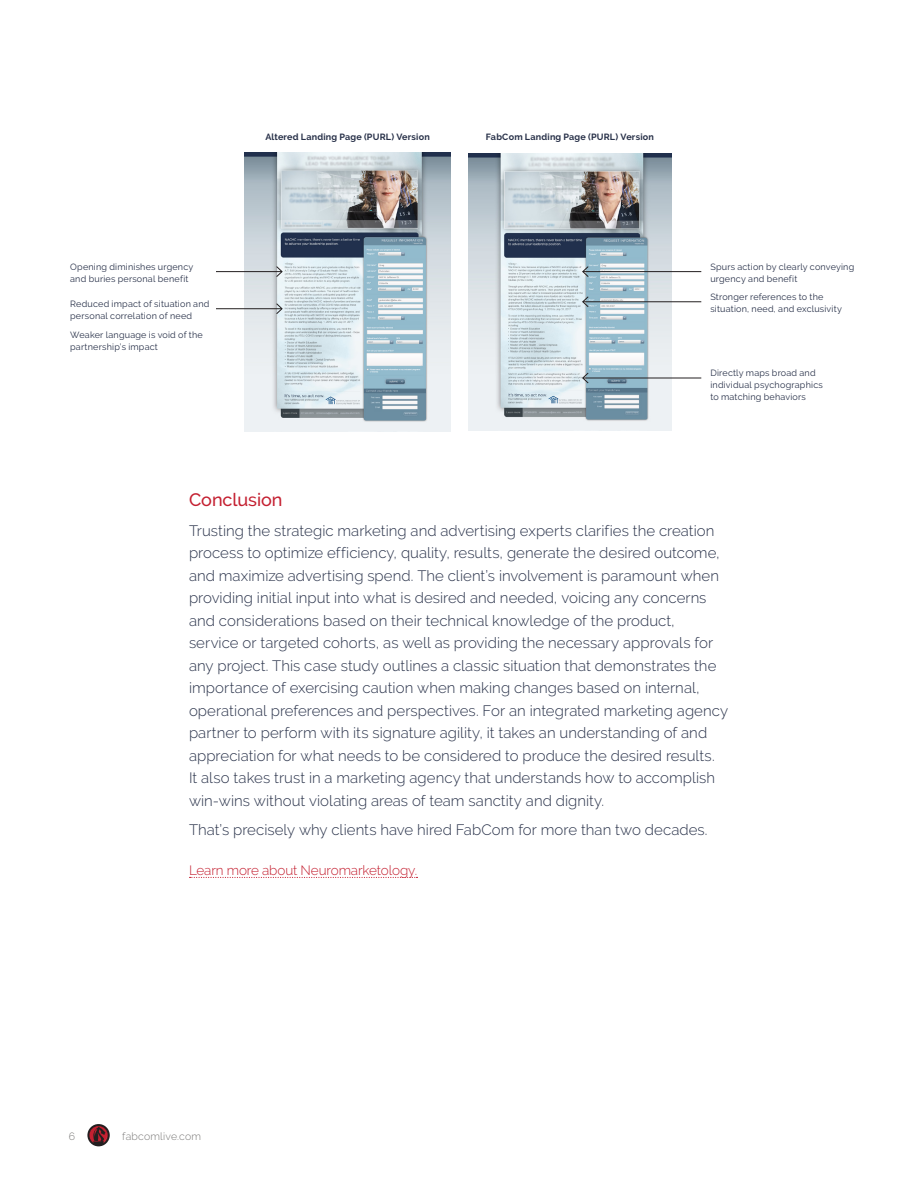
<style>
.page{position:relative;width:918px;height:1188px;background:#fff}
.page>*{position:absolute;margin:0;border:0;box-sizing:border-box;transform-origin:0 0}
.t1{font:500 18px "Raleway";letter-spacing:-.005em;color:#c42031}
.t2{font:300 15px/22.5px "Raleway";letter-spacing:.005em;color:#283149}
.t3{font:300 13.5px "Raleway";letter-spacing:-.005em;color:#c42031}
.t4{font:300 10.5px "Raleway";letter-spacing:.015em;color:#797877}
.t5{font:9px/12px "Raleway";letter-spacing:.025em;color:#283149}
.t6{font:700 9px "Raleway";letter-spacing:.025em;color:#283149}
</style>
<div class="page">
<svg style="left:87px;top:1124px;width:23px;height:22px"></svg>
<img style="left:245px;top:152px;width:205px;height:280px">
<img style="left:468px;top:154px;width:203px;height:277px">
<hr style="left:583px;top:271px;width:118px;height:1px;background:#231f20">
<svg style="left:581px;top:265px;width:9px;height:13px"></svg>
<hr style="left:216px;top:271px;width:66px;height:1px;background:#231f20">
<svg style="left:275px;top:265px;width:8px;height:13px"></svg>
<hr style="left:583px;top:301px;width:118px;height:1px;background:#231f20">
<svg style="left:581px;top:295px;width:9px;height:13px"></svg>
<hr style="left:216px;top:308px;width:66px;height:1px;background:#231f20">
<svg style="left:275px;top:302px;width:8px;height:13px"></svg>
<hr style="left:583px;top:378px;width:118px;height:1px;background:#231f20">
<svg style="left:581px;top:372px;width:9px;height:12px"></svg>
<svg style="left:190px;top:877px;width:228px;height:1px"></svg>
<p class="t5" style="left:70px;top:261px;width:125px">Opening diminishes urgency and buries personal benefit</p>
<p class="t5" style="left:70px;top:298px;width:141px">Reduced impact of situation and personal correlation of need</p>
<p class="t5" style="left:70px;top:329px;width:134px">Weaker language is void of the partnership’s impact</p>
<p class="t6" style="left:265px;top:131px;width:166px">Altered Landing Page (PURL) Version</p>
<p class="t6" style="left:486px;top:131px;width:170px">FabCom Landing Page (PURL) Version</p>
<p class="t5" style="left:710px;top:261px;width:145px">Spurs action by clearly conveying urgency and benefit</p>
<p class="t5" style="left:710px;top:291px;width:133px">Stronger references to the situation, need, and exclusivity</p>
<p class="t5" style="left:710px;top:367px;width:114px">Directly maps broad and individual psychographics to matching behaviors</p>
<p class="t1" style="left:189px;top:490px;width:95px">Conclusion</p>
<p class="t2" style="left:189px;top:519px;width:541px">Trusting the strategic marketing and advertising experts clarifies the creation process to optimize efficiency, quality, results, generate the desired outcome, and maximize advertising spend. The client’s involvement is paramount when providing initial input into what is desired and needed, voicing any concerns and considerations based on their technical knowledge of the product, service or targeted cohorts, as well as providing the necessary approvals for any project. This case study outlines a classic situation that demonstrates the importance of exercising caution when making changes based on internal, operational preferences and perspectives. For an integrated marketing agency partner to perform with its signature agility, it takes an understanding of and appreciation for what needs to be considered to produce the desired results.<br>It also takes trust in a marketing agency that understands how to accomplish win-wins without violating areas of team sanctity and dignity.</p>
<p class="t2" style="left:189px;top:818px;width:520px">That’s precisely why clients have hired FabCom for more than two decades.</p>
<p class="t3" style="left:189px;top:863px;width:230px">Learn more about Neuromarketology.</p>
<p class="t4" style="left:69px;top:1130px;width:8px">6</p>
<p class="t4" style="left:122px;top:1130px;width:80px">fabcomlive.com</p>
</div>
